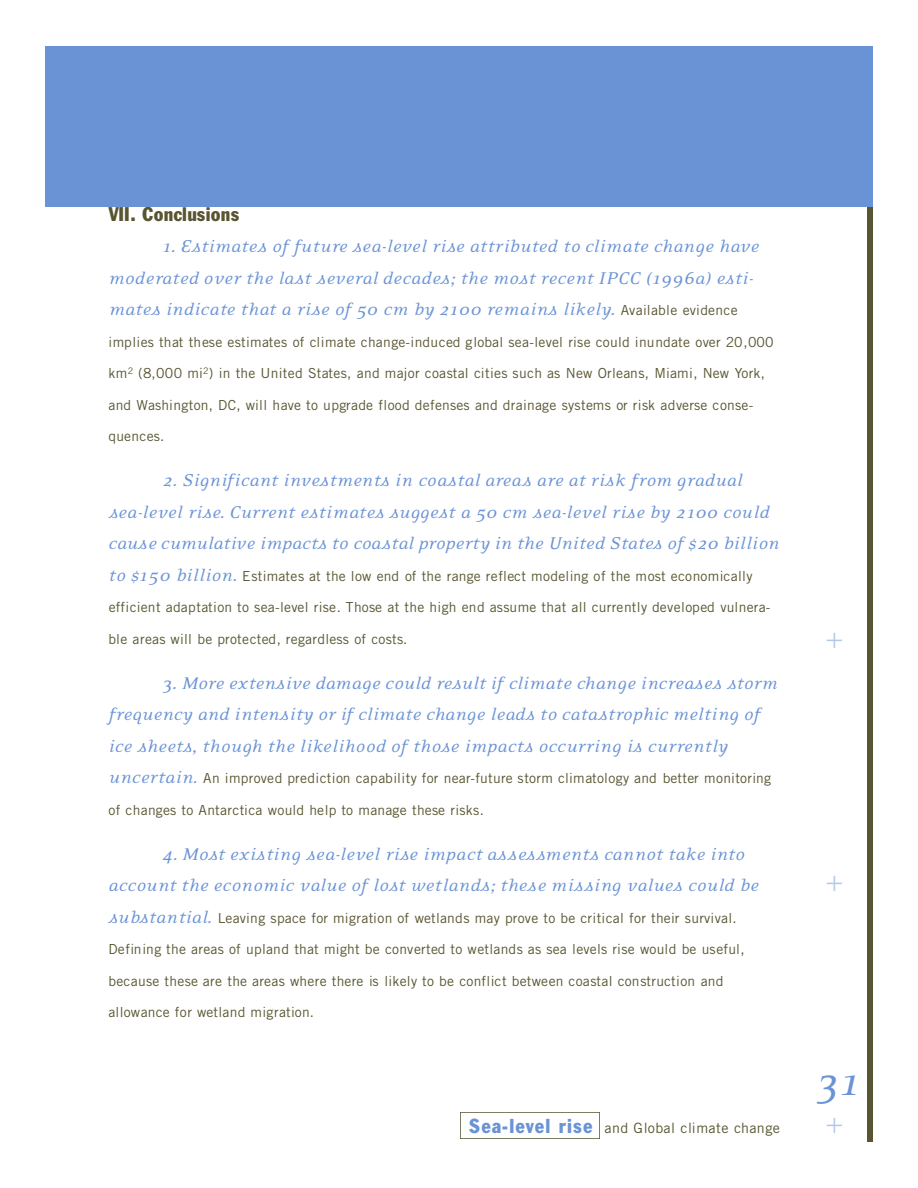
<style>
.page{position:relative;width:918px;height:1188px;background:#fff}
.page>*{position:absolute;margin:0;border:0;box-sizing:border-box;transform-origin:0 0}
.t1{font:italic 45px "Eidetic Serif";color:#6a93d5}
.t2{font:300 30px "Akzidenz Grotesk";color:#b4c9ea}
.t3{font:italic 19.5px/31.5px "Eidetic Serif";color:#6a93d5}
.t4{font:italic 19.5px/31.5px "Eidetic Serif";letter-spacing:.02em;color:#6a93d5}
.t5{font:condensed 19.5px "Franklin Gothic BT";letter-spacing:.01em;color:#585530}
.t6{font:14.25px "Trade Gothic";letter-spacing:.04em;color:#585530}
.t7{font:13.8px "Trade Gothic";letter-spacing:.025em;color:#585530}
.s1{font-family:"Trade Gothic";font-style:normal;font-size:13.8px;color:#585530}
.s2{font-family:"Eidetic Serif";font-style:italic;font-size:19.5px;color:#6a93d5}
.s3{font-family:"Franklin Gothic BT";font-stretch:condensed;font-size:19.95px;color:#6a93d5}
</style>
<div class="page">
<img style="left:461px;top:1112px;width:139px;height:27px">
<div style="left:867px;top:207px;width:6px;height:935px;background:#585530"></div>
<div style="left:45px;top:46px;width:828px;height:161px;background:#6a93d5"></div>
<h3 class="t5" style="left:109px;top:207px;width:132px">VII. Conclusions</h3>
<h3 class="t4" style="left:108px;top:232px;width:652px;text-indent:54px">1 . Est i m at es of fut ure se a -l evel rise at tr ibuted to cl i m ate change have m o d erated over the last several decades; the most re c ent IPCC (1996a) est i&shy;m at es indi c ate that a rise of 50 cm by 2100 rem a i ns likely. <span class="s1">Available evidence</span></h3>
<p class="t7" style="left:109px;top:337px;width:667px">implies that these estimates of climate change-induced global sea-level rise could inundate over 20,000</p>
<p class="t7" style="left:109px;top:368px;width:658px">k m<sup>2</sup> (8,000 mi<sup>2</sup>) in the United States, and major coastal cities such as New Orleans, Miami, New Yo r k ,</p>
<p class="t7" style="left:108px;top:400px;width:646px">and Washington, DC, will have to upgrade flood defenses and drainage systems or risk adverse conse-</p>
<p class="t7" style="left:108px;top:431px;width:58px">q u e n c e s .</p>
<h3 class="t3" style="left:108px;top:466px;width:672px;text-indent:54px">2 . Si gn if i c ant invest ments in coast al are as are at risk from gra du al<br>se a -l evel rise. Current est i m at es su gg est a 50 cm se a -l evel rise by 2100 coul d c ause cumul at ive imp a c ts to coast al prop er ty in the United St at es of $20 bill i on</h3>
<p class="t7" style="left:109px;top:571px;width:645px"><span class="s2">to $150 bil l i on .</span> Estimates at the low end of the range reflect modeling of the most economically</p>
<p class="t7" style="left:109px;top:602px;width:663px">e fficient adaptation to sea-level rise. Those at the high end assume that all currently developed vulnera-</p>
<p class="t7" style="left:109px;top:634px;width:300px">ble areas will be protected, re g a rdless of costs.</p>
<h3 class="t3" style="left:108px;top:668px;width:670px;text-indent:54px">3 . More ext ensive damage could result if cl i m ate change incre ases st or m f re quen cy and int ensi ty or if cl i m ate change leads to cat astrophic mel ting of ice she ets , th ou gh the likel ihood of th ose imp a c ts occurring is current ly</h3>
<p class="t7" style="left:109px;top:773px;width:664px"><span class="s2">un c er t a i n .</span> An improved prediction capability for near- f u t u re storm climatology and better monitoring</p>
<p class="t7" style="left:108px;top:805px;width:377px">of changes to Antarctica would help to manage these risks.</p>
<h3 class="t3" style="left:108px;top:839px;width:652px;text-indent:54px">4 . Most existing se a -l evel rise impact as ses sments cannot take int o a c c ount the econ omic value of lost wet l an ds; these mis sing values could be</h3>
<p class="t7" style="left:109px;top:913px;width:630px"><span class="s2">subst ant i al .</span> Leaving space for migration of wetlands may prove to be critical for their surv i v a l .</p>
<p class="t7" style="left:109px;top:944px;width:638px">Defining the areas of upland that might be converted to wetlands as sea levels rise would be useful,</p>
<p class="t7" style="left:109px;top:976px;width:616px">because these are the areas where there is likely to be conflict between coastal construction and</p>
<p class="t7" style="left:109px;top:1007px;width:207px">allowance for wetland migration.</p>
<p class="t6" style="left:469px;top:1123px;width:312px"><span class="s3">Sea-level rise</span> and Global climate change</p>
<h2 class="t2" style="left:825px;top:627px;width:19px">+</h2>
<h2 class="t2" style="left:825px;top:869px;width:19px">+</h2>
<h1 class="t1" style="left:816px;top:1061px;width:45px">31</h1>
<h2 class="t2" style="left:825px;top:1112px;width:19px">+</h2>
</div>
